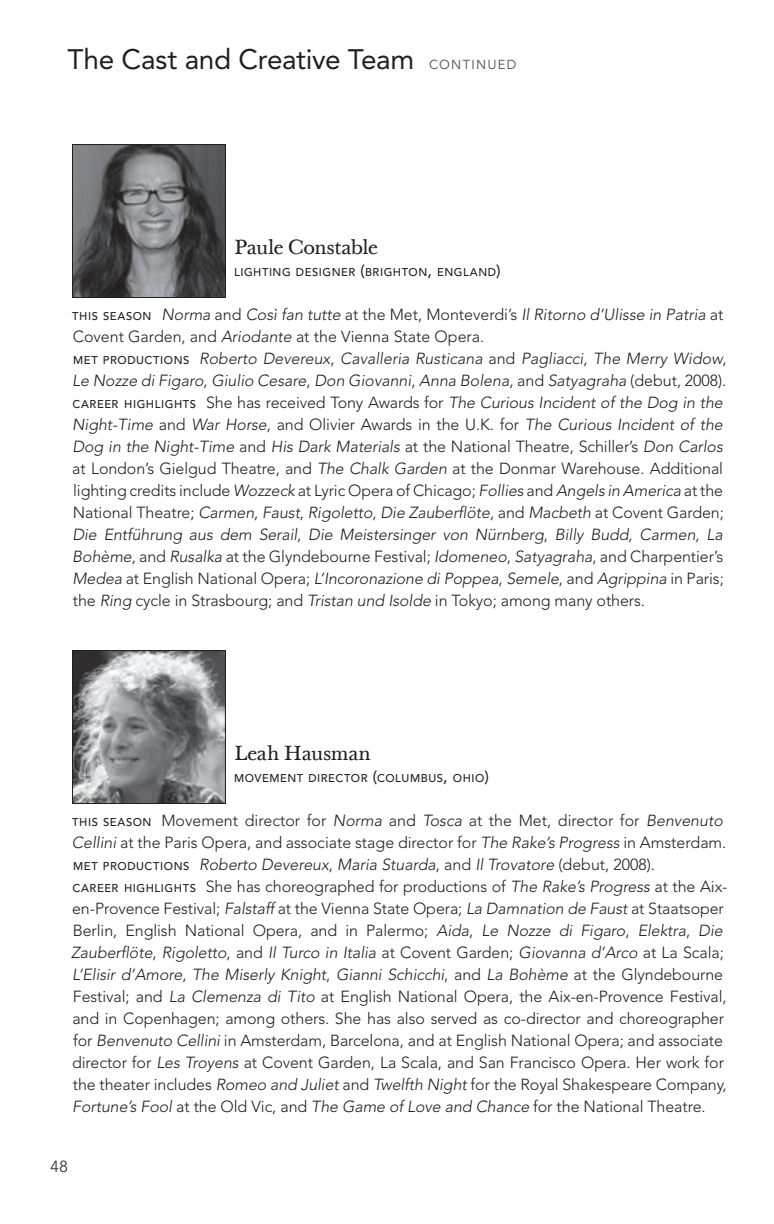
<style>
.page{position:relative;width:774px;height:1224px;background:#fff}
.page>*{position:absolute;margin:0;border:0;box-sizing:border-box;transform-origin:0 0}
.t1{font:28px "Avenir";letter-spacing:-.01em;color:#231f20}
.t2{font:20px "Baskerville Ten";letter-spacing:-.025em;color:#231f20}
.t3{font:300 16px/22px "Avenir";letter-spacing:-.005em;color:#231f20}
.t4{font:italic 300 16px/22px "Avenir";letter-spacing:-.005em;color:#231f20}
.t5{font:500 11.2px "Avenir";letter-spacing:.05em;color:#231f20}
.s1{font-size:13px;color:#636366}
.s2{font-size:16px}
.s3{font-weight:500;font-style:normal;font-size:11.2px}
.s4{font-style:normal}
.s5{font-weight:500;font-size:11.2px}
.s6{font-style:italic}
</style>
<div class="page">
<img style="left:74px;top:146px;width:150px;height:150px">
<div style="left:72px;top:144px;width:154px;height:154px;border:1px solid #231f20"></div>
<img style="left:74px;top:652px;width:150px;height:150px">
<div style="left:72px;top:650px;width:154px;height:154px;border:1px solid #231f20"></div>
<h1 class="t1" style="left:68px;top:43px;width:450px">The Cast and Creative Team <span class="s1">CONTINUED</span></h1>
<p class="t2" style="left:234px;top:235px;width:145px">Paule Constable</p>
<p class="t5" style="left:234px;top:266px;width:268px">LIGHTING DESIGNER <span class="s2">(</span>BRIGHTON<span class="s2">,</span> ENGLAND<span class="s2">)</span></p>
<p class="t4" style="left:72px;top:304px;width:656px"><span class="s3">THIS SEASON</span> Norma <span class="s4">and</span> Così fan tutte <span class="s4">at the Met, Monteverdi’s</span> Il Ritorno d’Ulisse in Patria <span class="s4">at Covent Garden, and</span> Ariodante <span class="s4">at the Vienna State Opera.<br></span><span class="s3">MET PRODUCTIONS</span> Roberto Devereux<span class="s4">,</span> Cavalleria Rusticana <span class="s4">and</span> Pagliacci<span class="s4">,</span> The Merry Widow<span class="s4">, </span>Le Nozze di Figaro<span class="s4">,</span> Giulio Cesare<span class="s4">,</span> Don Giovanni<span class="s4">,</span> Anna Bolena<span class="s4">, and</span> Satyagraha <span class="s4">(debut, 2008).<br></span><span class="s3">CAREER HIGHLIGHTS</span> <span class="s4">She has received Tony Awards for</span> The Curious Incident of the Dog in the Night-Time <span class="s4">and</span> War Horse<span class="s4">, and Olivier Awards in the U.K. for</span> The Curious Incident of the Dog in the Night-Time <span class="s4">and</span> His Dark Materials <span class="s4">at the National Theatre, Schiller’s</span> Don Carlos <span class="s4">at London’s Gielgud Theatre, and</span> The Chalk Garden <span class="s4">at the Donmar Warehouse. Additional lighting credits include</span> Wozzeck <span class="s4">at Lyric Opera of Chicago;</span> Follies <span class="s4">and</span> Angels in America <span class="s4">at the National Theatre;</span> Carmen<span class="s4">,</span> Faust<span class="s4">,</span> Rigoletto<span class="s4">,</span> Die Zauberflöte<span class="s4">, and</span> Macbeth <span class="s4">at Covent Garden; </span>Die Entführung aus dem Serail<span class="s4">,</span> Die Meistersinger von Nürnberg<span class="s4">,</span> Billy Budd, Carmen, La Bohème<span class="s4">, and</span> Rusalka <span class="s4">at the Glyndebourne Festival;</span> Idomeneo<span class="s4">,</span> Satyagraha<span class="s4">, and Charpentier’s </span>Medea <span class="s4">at English National Opera;</span> L’Incoronazione di Poppea<span class="s4">,</span> Semele<span class="s4">, and</span> Agrippina <span class="s4">in Paris; the</span> Ring <span class="s4">cycle in Strasbourg; and</span> Tristan und Isolde <span class="s4">in Tokyo; among many others.</span></p>
<p class="t2" style="left:234px;top:741px;width:138px">Leah Hausman</p>
<p class="t5" style="left:234px;top:772px;width:257px">MOVEMENT DIRECTOR <span class="s2">(</span>COLUMBUS<span class="s2">,</span> OHIO<span class="s2">)</span></p>
<p class="t3" style="left:71px;top:810px;width:658px"><span class="s5">THIS SEASON</span> Movement director for <span class="s6">Norma</span> and <span class="s6">Tosca</span> at the Met, director for <span class="s6">Benvenuto Cellini</span> at the Paris Opera, and associate stage director for <span class="s6">The Rake’s Progress</span> in Amsterdam.<br><span class="s5">MET PRODUCTIONS</span> <span class="s6">Roberto Devereux</span>, <span class="s6">Maria Stuarda</span>, and <span class="s6">Il Trovatore</span> (debut, 2008).<br><span class="s5">CAREER HIGHLIGHTS</span> She has choreographed for productions of <span class="s6">The Rake’s Progress</span> at the Aix&shy;en-Provence Festival; <span class="s6">Falstaff</span> at the Vienna State Opera; <span class="s6">La Damnation de Faust</span> at Staatsoper Berlin, English National Opera, and in Palermo; <span class="s6">Aida</span>, <span class="s6">Le Nozze di Figaro</span>, <span class="s6">Elektra</span>, <span class="s6">Die Zauberflöte</span>, <span class="s6">Rigoletto</span>, and <span class="s6">Il Turco in Italia</span> at Covent Garden; <span class="s6">Giovanna d’Arco</span> at La Scala; <span class="s6">L’Elisir d’Amore</span>, <span class="s6">The Miserly Knight</span>, <span class="s6">Gianni Schicchi</span>, and <span class="s6">La Bohème</span> at the Glyndebourne Festival; and <span class="s6">La Clemenza di Tito</span> at English National Opera, the Aix-en-Provence Festival, and in Copenhagen; among others. She has also served as co-director and choreographer for <span class="s6">Benvenuto Cellini</span> in Amsterdam, Barcelona, and at English National Opera; and associate director for <span class="s6">Les Troyens</span> at Covent Garden, La Scala, and San Francisco Opera. Her work for the theater includes <span class="s6">Romeo and Juliet</span> and <span class="s6">Twelfth Night</span> for the Royal Shakespeare Company, <span class="s6">Fortune’s Fool</span> at the Old Vic, and <span class="s6">The Game of Love and Chance</span> for the National Theatre.</p>
<p class="t3" style="left:51px;top:1156px;width:19px">48</p>
</div>
